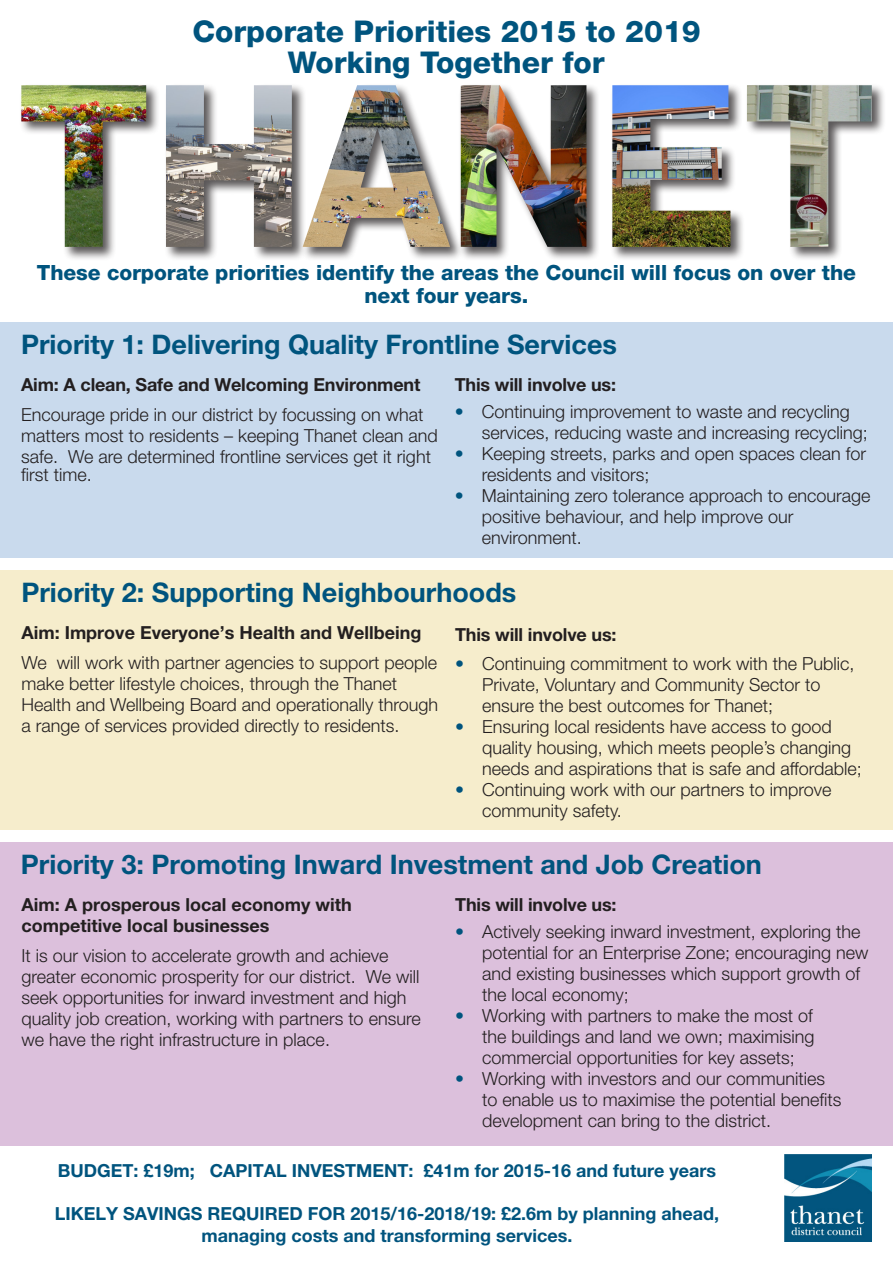
<style>
.page{position:relative;width:893px;height:1263px;background:#fff}
.page>*{position:absolute;margin:0;border:0;box-sizing:border-box;transform-origin:0 0}
.t1{font:800 30px "Helvetica Neue LT Pro";color:#00547e}
.t2{font:700 27px "Helvetica Neue LT Pro";color:#00547e}
.t3{font:800 21px/22.5px "Helvetica Neue LT Pro";letter-spacing:-.005em;color:#00547e;text-align:center}
.t4{font:300 18px/21px "Helvetica Neue LT Pro";color:#231f20}
.t5{font:700 18px "Helvetica Neue LT Pro";color:#231f20}
.t6{font:700 18px "Helvetica Neue LT Pro";color:#00547e}
.s1{color:#00547e}
</style>
<div class="page">
<div style="left:0;top:842px;width:893px;height:304px;background:#dcc0dc"></div>
<div style="left:0;top:322px;width:893px;height:235px;background:#c9daed"></div>
<div style="left:0;top:570px;width:893px;height:259px;background:#f6edcc"></div>
<img style="left:785px;top:1155px;width:86px;height:87px">
<div style="left:745px;top:83px;width:141px;height:178px;background:#231f20;opacity:.75"></div>
<img style="left:747px;top:85px;width:125px;height:162px">
<div style="left:164px;top:83px;width:142px;height:178px;background:#231f20;opacity:.75"></div>
<img style="left:166px;top:85px;width:126px;height:162px">
<div style="left:301px;top:83px;width:162px;height:178px;background:#231f20;opacity:.75"></div>
<img style="left:303px;top:85px;width:147px;height:162px">
<div style="left:459px;top:83px;width:142px;height:178px;background:#231f20;opacity:.75"></div>
<img style="left:461px;top:85px;width:125px;height:162px">
<div style="left:610px;top:83px;width:135px;height:178px;background:#231f20;opacity:.75"></div>
<img style="left:612px;top:85px;width:118px;height:162px">
<div style="left:19px;top:83px;width:142px;height:178px;background:#231f20;opacity:.75"></div>
<img style="left:21px;top:85px;width:125px;height:162px">
<p class="t1" style="left:192px;top:14px;width:510px">Corporate Priorities 2015 to 2019</p>
<p class="t1" style="left:288px;top:44px;width:318px">Working Together for</p>
<p class="t3" style="left:37px;top:261px;width:821px">These corporate priorities identify the areas the Council will focus on over the next four years.</p>
<p class="t2" style="left:21px;top:328px;width:597px">Priority 1: Delivering Quality Frontline Services</p>
<p class="t5" style="left:21px;top:374px;width:401px">Aim: A clean, Safe and Welcoming Environment</p>
<p class="t4" style="left:21px;top:404px;width:418px">Encourage pride in our district by focussing on what matters most to residents – keeping Thanet clean and safe. We are determined frontline services get it right</p>
<p class="t4" style="left:21px;top:464px;width:72px">first time.</p>
<p class="t5" style="left:455px;top:374px;width:163px">This will involve us:</p>
<p class="t4" style="left:482px;top:401px;width:388px;text-indent:-27px"><span class="s1">•</span> Continuing improvement to waste and recycling services, reducing waste and increasing recycling;</p>
<p class="t4" style="left:482px;top:443px;width:386px;text-indent:-27px"><span class="s1">•</span> Keeping streets, parks and open spaces clean for residents and visitors;</p>
<p class="t4" style="left:482px;top:485px;width:390px;text-indent:-27px"><span class="s1">•</span> Maintaining zero tolerance approach to encourage positive behaviour, and help improve our environment.</p>
<p class="t2" style="left:21px;top:576px;width:496px">Priority 2: Supporting Neighbourhoods</p>
<p class="t5" style="left:21px;top:622px;width:401px">Aim: Improve Everyone’s Health and Wellbeing</p>
<p class="t4" style="left:21px;top:652px;width:418px">We will work with partner agencies to support people make better lifestyle choices, through the Thanet Health and Wellbeing Board and operationally through a range of services provided directly to residents.</p>
<p class="t5" style="left:455px;top:623px;width:163px">This will involve us:</p>
<p class="t4" style="left:482px;top:652px;width:374px;text-indent:-27px"><span class="s1">•</span> Continuing commitment to work with the Public,<br>Private, Voluntary and Community Sector to ensure the best outcomes for Thanet;</p>
<p class="t4" style="left:482px;top:715px;width:381px;text-indent:-27px"><span class="s1">•</span> Ensuring local residents have access to good quality housing, which meets people’s changing needs and aspirations that is safe and affordable;</p>
<p class="t4" style="left:482px;top:778px;width:351px;text-indent:-27px"><span class="s1">•</span> Continuing work with our partners to improve community safety.</p>
<p class="t2" style="left:21px;top:848px;width:742px">Priority 3: Promoting Inward Investment and Job Creation</p>
<p class="t5" style="left:22px;top:894px;width:332px">Aim: A prosperous local economy with</p>
<p class="t5" style="left:22px;top:915px;width:249px">competitive local businesses</p>
<p class="t4" style="left:22px;top:945px;width:401px">It is our vision to accelerate growth and achieve greater economic prosperity for our district. We will seek opportunities for inward investment and high quality job creation, working with partners to ensure we have the right infrastructure in place.</p>
<p class="t5" style="left:455px;top:894px;width:163px">This will involve us:</p>
<p class="t4" style="left:482px;top:921px;width:388px;text-indent:-27px"><span class="s1">•</span> Actively seeking inward investment, exploring the potential for an Enterprise Zone; encouraging new and existing businesses which support growth of the local economy;</p>
<p class="t4" style="left:482px;top:1005px;width:334px;text-align:justify;text-indent:-27px"><span class="s1">•</span> Working with partners to make the most of the buildings and land we own; maximising commercial opportunities for key assets;</p>
<p class="t4" style="left:482px;top:1068px;width:361px;text-indent:-27px"><span class="s1">•</span> Working with investors and our communities to enable us to maximise the potential benefits development can bring to the district.</p>
<p class="t6" style="left:58px;top:1159px;width:660px">BUDGET: £19m; CAPITAL INVESTMENT: £41m for 2015-16 and future years</p>
<p class="t6" style="left:55px;top:1202px;width:666px">LIKELY SAVINGS REQUIRED FOR 2015/16-2018/19: £2.6m by planning ahead,</p>
<p class="t6" style="left:201px;top:1224px;width:372px">managing costs and transforming services.</p>
</div>
